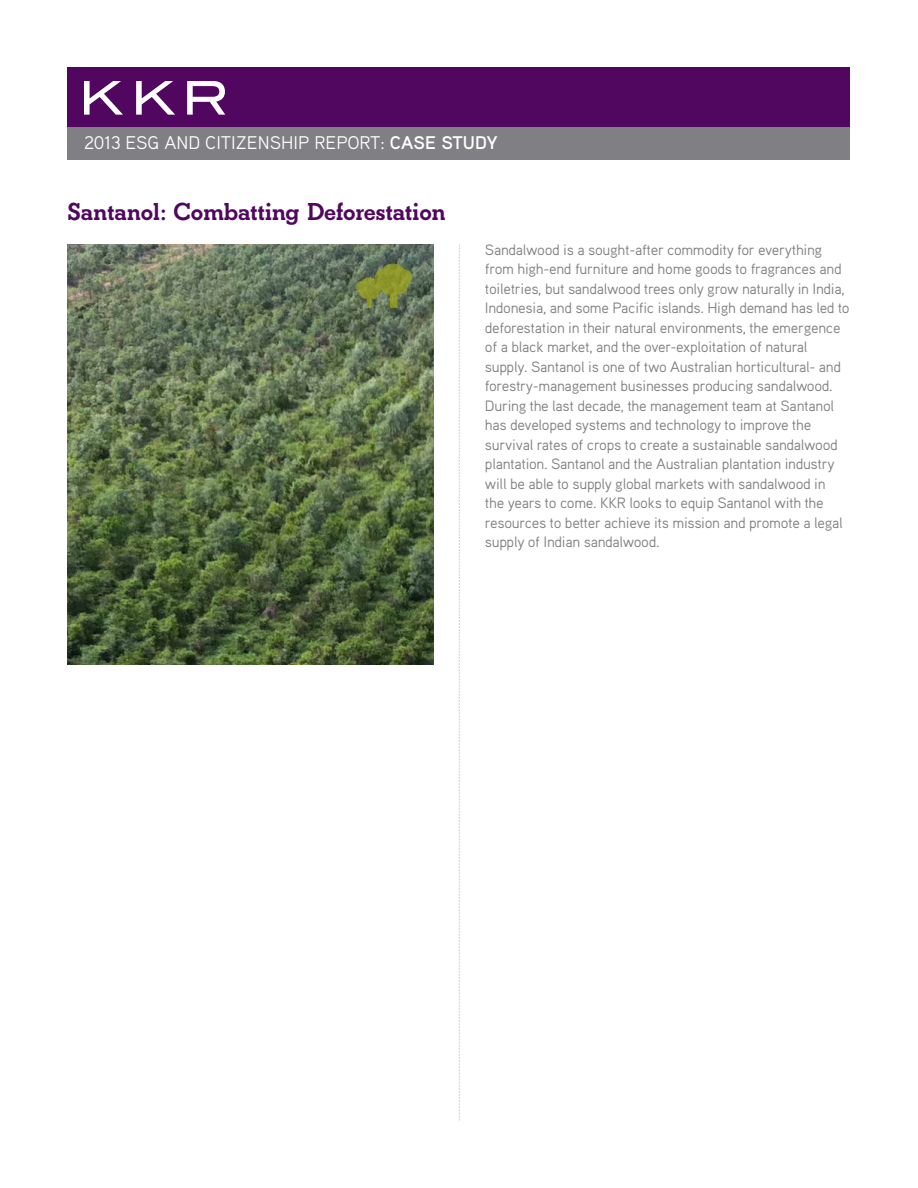
<style>
.page{position:relative;width:918px;height:1188px;background:#fff}
.page>*{position:absolute;margin:0;border:0;box-sizing:border-box;transform-origin:0 0}
.t1{font:700 25.5px "Beton";letter-spacing:-.01em;color:#51075f}
.t2{font:18.3px "Aaux Pro OT";color:#fff}
.t3{font:15px/19.5px "Aaux Pro OT";letter-spacing:-.02em;color:#807f83}
.s1{font-weight:700}
</style>
<div class="page">
<div style="left:68px;top:123px;width:782px;height:37px;background:#807f83"></div>
<div style="left:68px;top:68px;width:782px;height:59px;background:#51075f"></div>
<svg style="left:84px;top:81px;width:39px;height:34px"></svg>
<svg style="left:136px;top:81px;width:39px;height:34px"></svg>
<svg style="left:187px;top:81px;width:38px;height:34px"></svg>
<svg style="left:459px;top:245px;width:1px;height:875px"></svg>
<img style="left:68px;top:245px;width:366px;height:419px">
<svg style="left:356px;top:264px;width:56px;height:44px;background:#788540"></svg>
<p class="t2" style="left:84px;top:132px;width:415px">2013 ESG AND CITIZENSHIP REPORT: <span class="s1">CASE STUDY</span></p>
<h1 class="t1" style="left:68px;top:197px;width:380px">Santanol: Combatting Deforestation</h1>
<p class="t3" style="left:485px;top:239px;width:366px">Sandalwood is a sought-after commodity for everything from high-end furniture and home goods to fragrances and toiletries, but sandalwood trees only grow naturally in India, Indonesia, and some Pacific islands. High demand has led to deforestation in their natural environments, the emergence of a black market, and the over-exploitation of natural supply. Santanol is one of two Australian horticultural- and forestry-management businesses producing sandalwood.<br>During the last decade, the management team at Santanol has developed systems and technology to improve the survival rates of crops to create a sustainable sandalwood plantation. Santanol and the Australian plantation industry will be able to supply global markets with sandalwood in<br>the years to come. KKR looks to equip Santanol with the resources to better achieve its mission and promote a legal supply of Indian sandalwood.</p>
</div>
